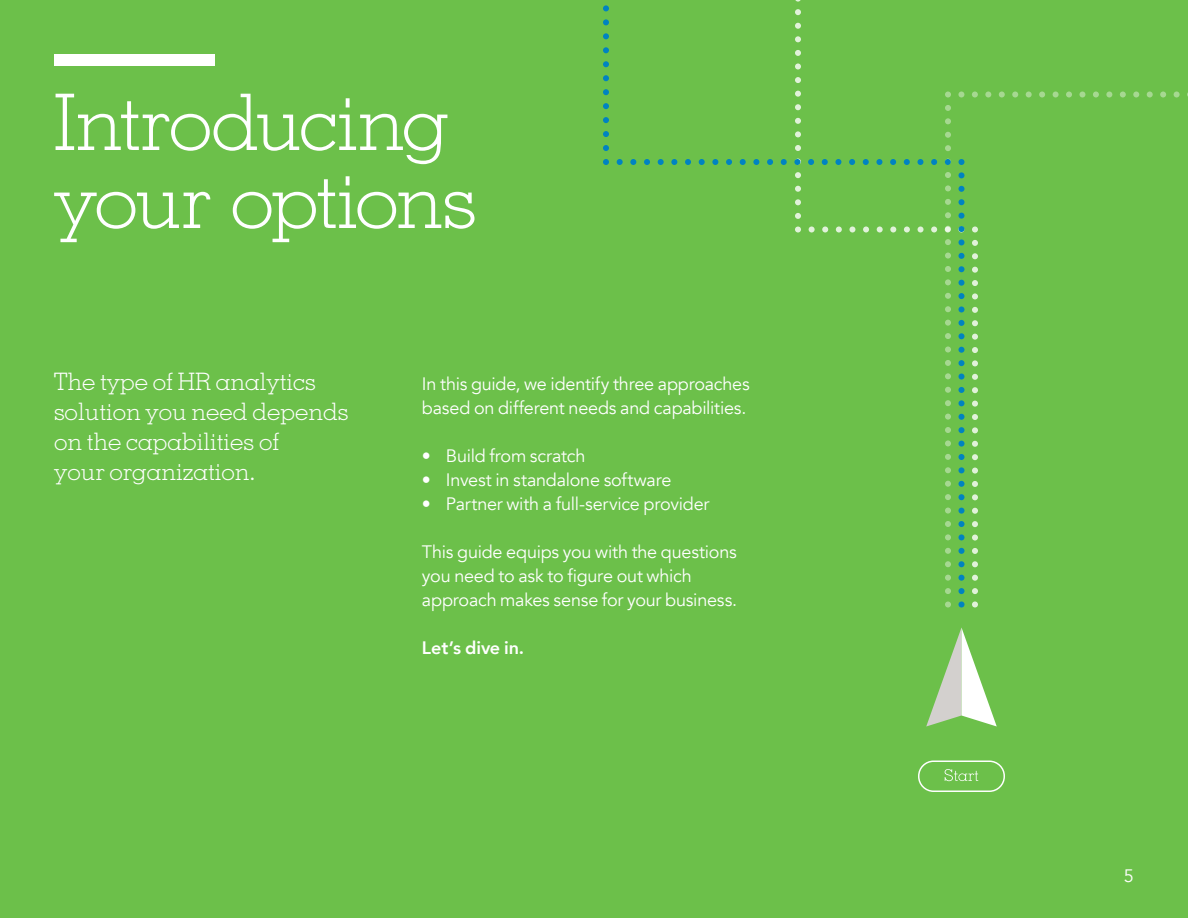
<style>
.page{position:relative;width:1188px;height:918px;background:#6cc04a}
.page>*{position:absolute;margin:0;border:0;box-sizing:border-box;transform-origin:0 0}
.t1{font:300 78px/78px "Memphis LT Std";letter-spacing:-.035em;color:#fff}
.t2{font:300 24px/30px "Memphis LT Std";color:#fff}
.t3{font:18px/24px "Avenir";letter-spacing:-.01em;color:#fff}
.t4{font:800 18px "Avenir";letter-spacing:-.005em;color:#fff}
</style>
<div class="page">
<svg style="left:926px;top:627px;width:71px;height:99px"></svg>
<svg style="left:972px;top:601px;width:6px;height:7px"></svg>
<svg style="left:945px;top:601px;width:6px;height:7px"></svg>
<svg style="left:918px;top:761px;width:87px;height:31px"></svg>
<svg style="left:958px;top:601px;width:6px;height:7px"></svg>
<svg style="left:617px;top:0;width:571px;height:594px"></svg>
<svg style="left:603px;top:159px;width:6px;height:6px"></svg>
<svg style="left:603px;top:5px;width:6px;height:146px"></svg>
<div style="left:54px;top:54px;width:160px;height:12px;background:#fff"></div>
<h1 class="t1" style="left:54px;top:83px;width:424px">Introducing your options</h1>
<h2 class="t2" style="left:54px;top:366px;width:296px">The type of HR analytics solution you need depends on the capabilities of<br>your organization.</h2>
<p class="t3" style="left:422px;top:372px;width:329px">In this guide, we identify three approaches based on different needs and capabilities.</p>
<p class="t3" style="left:422px;top:444px;width:165px">• Build from scratch</p>
<p class="t3" style="left:422px;top:468px;width:251px">• Invest in standalone software</p>
<p class="t3" style="left:422px;top:492px;width:289px">• Partner with a full-service provider</p>
<p class="t3" style="left:422px;top:540px;width:317px">This guide equips you with the questions you need to ask to figure out which approach makes sense for your business.</p>
<p class="t4" style="left:422px;top:634px;width:104px">Let’s dive in.</p>
<p class="t3" style="left:1124px;top:864px;width:12px">5</p>
</div>
